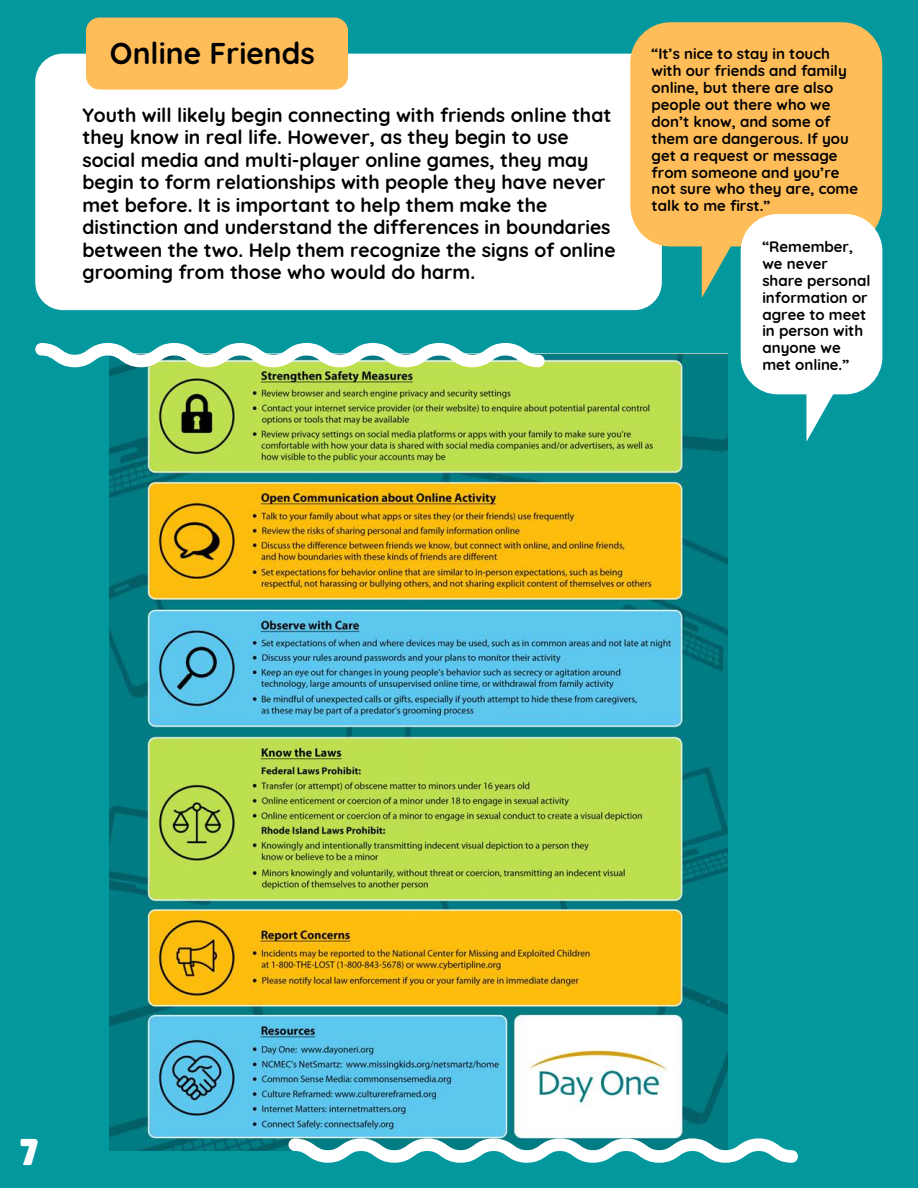
<style>
.page{position:relative;width:918px;height:1188px;background:#03989e}
.page>*{position:absolute;margin:0;border:0;box-sizing:border-box;transform-origin:0 0}
.t1{font:37.5px "Lilita One";color:#fff}
.t2{font:700 30px "Quicksand";color:#000}
.t3{font:700 19.35px/22.5px "Quicksand";color:#000}
.t4{font:700 15px/16.8px "Quicksand";color:#000}
</style>
<div class="page">
<div style="left:35px;top:54px;width:627px;height:256px;background:#fff;border-radius:28px"></div>
<div style="left:86px;top:18px;width:262px;height:72px;background:#ffbd59;border-radius:14px"></div>
<svg style="left:630px;top:22px;width:252px;height:276px;background:#ecbd65"></svg>
<svg style="left:741px;top:214px;width:141px;height:228px"></svg>
<img style="left:110px;top:354px;width:618px;height:796px">
<svg style="left:289px;top:1138px;width:509px;height:25px"></svg>
<svg style="left:35px;top:343px;width:510px;height:24px"></svg>
<p class="t2" style="left:110px;top:34px;width:206px">Online Friends</p>
<p class="t3" style="left:82px;top:103px;width:535px">Youth will likely begin connecting with friends online that they know in real life. However, as they begin to use social media and multi-player online games, they may begin to form relationships with people they have never met before. It is important to help them make the distinction and understand the differences in boundaries between the two. Help them recognize the signs of online grooming from those who would do harm.</p>
<p class="t4" style="left:652px;top:45px;width:208px">“It’s nice to stay in touch with our friends and family online, but there are also people out there who we don’t know, and some of them are dangerous. If you get a request or message from someone and you’re not sure who they are, come talk to me first.”</p>
<p class="t4" style="left:762px;top:238px;width:110px">“Remember, we never share personal information or agree to meet in person with anyone we met online.”</p>
<p class="t1" style="left:20px;top:1131px;width:20px">7</p>
</div>
